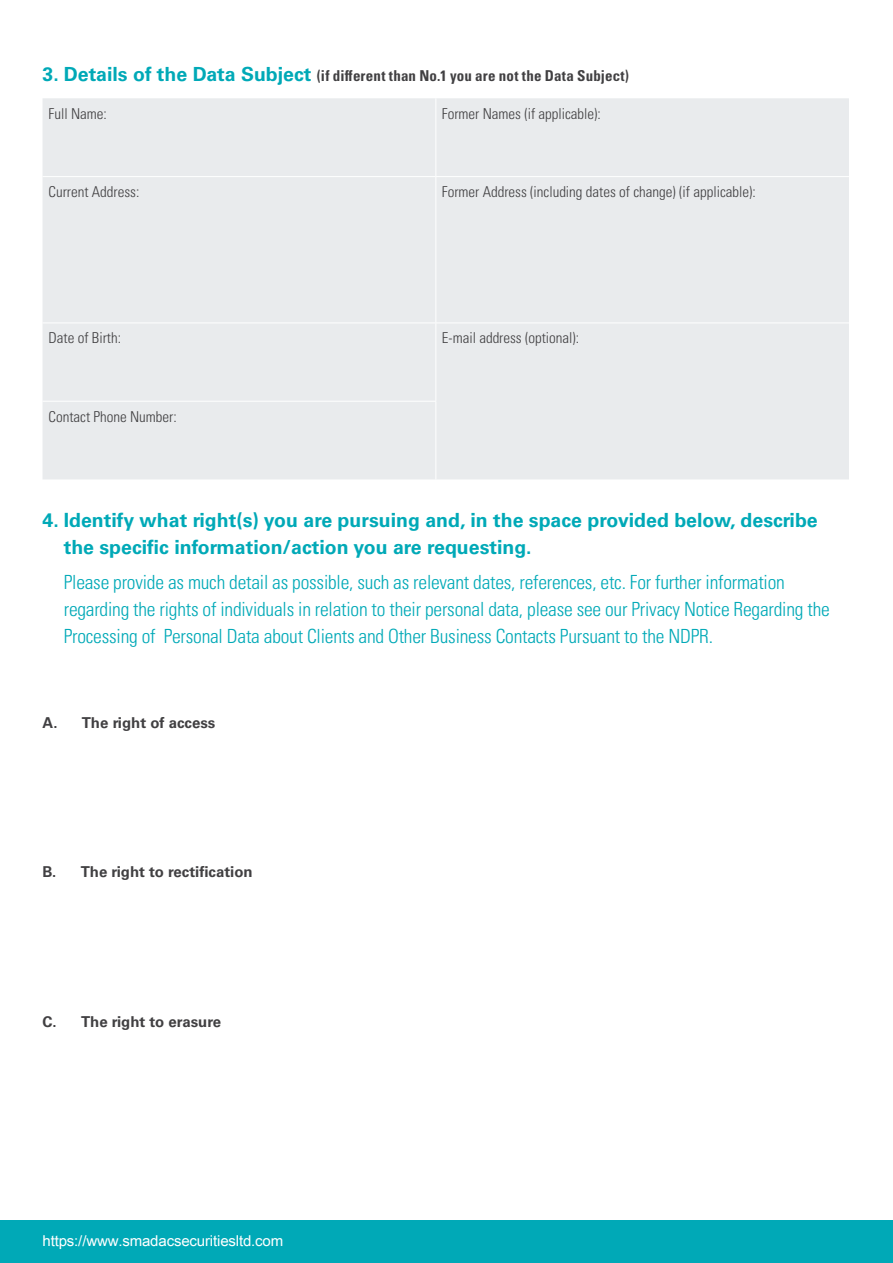
<style>
.page{position:relative;width:893px;height:1263px;background:#fff}
.page>*{position:absolute;margin:0;border:0;box-sizing:border-box;transform-origin:0 0}
.t1{font:19.5px/27px "Univers LTCYR 47 Light Cond";letter-spacing:-.01em;color:#00a9b7}
.t2{font:700 19.5px/27px "Univers LTCYR 65";color:#00a9b7}
.t3{font:15px "Univers LTCYR 47 Light Cond";color:#414042}
.t4{font:15px "Univers LTCYR 67 Bold Cond";letter-spacing:.01em;color:#414042}
.t5{font:700 15px "Univers LTCYR 65";color:#414042}
.t6{font:15px "Arial Unicode MS";letter-spacing:-.01em;color:#fff}
.s1{font-family:"Univers LTCYR 65";font-weight:700;font-size:19.5px;color:#00a9b7}
</style>
<div class="page">
<div style="left:0;top:1220px;width:893px;height:43px;background:#00a9b7"></div>
<div style="left:43px;top:98px;width:806px;height:381px;background:#e9ebed"></div>
<hr style="left:435px;top:98px;width:1px;height:78px;background:#fff">
<hr style="left:43px;top:176px;width:393px;height:1px;background:#fff">
<hr style="left:436px;top:176px;width:413px;height:1px;background:#fff">
<hr style="left:435px;top:177px;width:1px;height:146px;background:#fff">
<hr style="left:43px;top:323px;width:393px;height:1px;background:#fff">
<hr style="left:436px;top:323px;width:413px;height:1px;background:#fff">
<hr style="left:435px;top:323px;width:1px;height:78px;background:#fff">
<hr style="left:43px;top:401px;width:393px;height:1px;background:#fff">
<hr style="left:435px;top:402px;width:1px;height:77px;background:#fff">
<p class="t4" style="left:43px;top:66px;width:588px"><span class="s1">3. Details of the Data Subject</span> (if different than No.1 you are not the Data Subject)</p>
<p class="t3" style="left:49px;top:103px;width:60px">Full Name:</p>
<p class="t3" style="left:442px;top:103px;width:161px">Former Names (if applicable):</p>
<p class="t3" style="left:49px;top:182px;width:92px">Current Address:</p>
<p class="t3" style="left:442px;top:182px;width:315px">Former Address (including dates of change) (if applicable):</p>
<p class="t3" style="left:49px;top:328px;width:74px">Date of Birth:</p>
<p class="t3" style="left:442px;top:328px;width:139px">E-mail address (optional):</p>
<p class="t3" style="left:49px;top:406px;width:130px">Contact Phone Number:</p>
<p class="t2" style="left:64px;top:505px;width:755px;text-indent:-21px">4. Identify what right(s) you are pursuing and, in the space provided below, describe the specific information/action you are requesting.</p>
<p class="t1" style="left:64px;top:568px;width:767px">Please provide as much detail as possible, such as relevant dates, references, etc. For further information regarding the rights of individuals in relation to their personal data, please see our Privacy Notice Regarding the<br>Processing of Personal Data about Clients and Other Business Contacts Pursuant to the NDPR.</p>
<p class="t5" style="left:43px;top:712px;width:174px">A. The right of access</p>
<p class="t5" style="left:43px;top:861px;width:212px">B. The right to rectification</p>
<p class="t5" style="left:43px;top:1011px;width:180px">C. The right to erasure</p>
<p class="t6" style="left:43px;top:1230px;width:242px">https://www.smadacsecuritiesltd.com</p>
</div>
